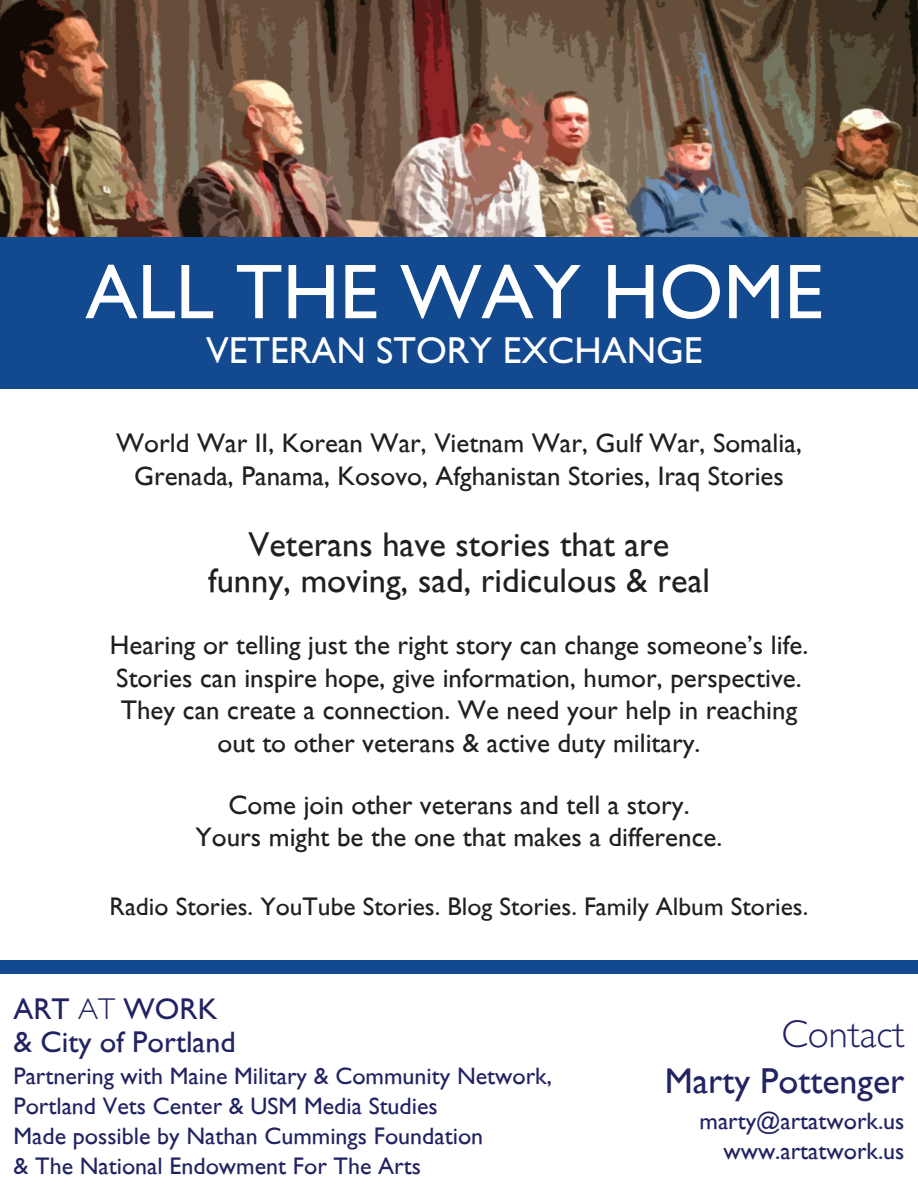
<style>
.page{position:relative;width:918px;height:1188px;background:#fff}
.page>*{position:absolute;margin:0;border:0;box-sizing:border-box;transform-origin:0 0}
.t1{font:78px "Gill Sans";color:#fff}
.t2{font:300 39px "Gill Sans";color:#212363}
.t3{font:37.5px "Gill Sans";color:#fff}
.t4{font:36px "Gill Sans";color:#212363}
.t5{font:34.5px "Gill Sans";color:#231f20}
.t6{font:30px "Gill Sans";color:#212363}
.t7{font:27px "Gill Sans";color:#231f20}
.t8{font:25.5px "Gill Sans";color:#231f20}
.t9{font:24px "Gill Sans";color:#212363}
.s1{font-weight:300}
</style>
<div class="page">
<img style="left:0;top:0;width:918px;height:238px">
<div style="left:0;top:238px;width:918px;height:151px;background:#12498f"></div>
<div style="left:0;top:961px;width:918px;height:13px;background:#12498f"></div>
<p class="t1" style="left:85px;top:247px;width:739px">ALL THE WAY HOME</p>
<p class="t3" style="left:206px;top:329px;width:498px">VETERAN STORY EXCHANGE</p>
<p class="t7" style="left:116px;top:427px;width:687px">World War II, Korean War, Vietnam War, Gulf War, Somalia,</p>
<p class="t7" style="left:134px;top:460px;width:651px">Grenada, Panama, Kosovo, Afghanistan Stories, Iraq Stories</p>
<p class="t5" style="left:249px;top:524px;width:423px">Veterans have stories that are</p>
<p class="t5" style="left:208px;top:560px;width:503px">funny, moving, sad, ridiculous &amp; real</p>
<p class="t7" style="left:110px;top:630px;width:700px">Hearing or telling just the right story can change someone’s life.</p>
<p class="t7" style="left:116px;top:662px;width:687px">Stories can inspire hope, give information, humor, perspective.</p>
<p class="t7" style="left:121px;top:694px;width:678px">They can create a connection. We need your help in reaching</p>
<p class="t7" style="left:217px;top:727px;width:485px">out to other veterans &amp; active duty military.</p>
<p class="t7" style="left:228px;top:789px;width:463px">Come join other veterans and tell a story.</p>
<p class="t7" style="left:196px;top:822px;width:528px">Yours might be the one that makes a difference.</p>
<p class="t8" style="left:110px;top:892px;width:700px">Radio Stories. YouTube Stories. Blog Stories. Family Album Stories.</p>
<p class="t6" style="left:14px;top:992px;width:205px">ART <span class="s1">AT</span> WORK</p>
<p class="t6" style="left:14px;top:1025px;width:224px">&amp; City of Portland</p>
<p class="t9" style="left:14px;top:1062px;width:540px">Partnering with Maine Military &amp; Community Network,</p>
<p class="t9" style="left:14px;top:1092px;width:426px">Portland Vets Center &amp; USM Media Studies</p>
<p class="t9" style="left:14px;top:1122px;width:471px">Made possible by Nathan Cummings Foundation</p>
<p class="t9" style="left:14px;top:1152px;width:409px">&amp; The National Endowment For The Arts</p>
<p class="t2" style="left:781px;top:1011px;width:125px">Contact</p>
<p class="t4" style="left:665px;top:1060px;width:241px">Marty Pottenger</p>
<p class="t9" style="left:700px;top:1107px;width:206px">marty@artatwork.us</p>
<p class="t9" style="left:723px;top:1137px;width:183px">www.artatwork.us</p>
</div>
